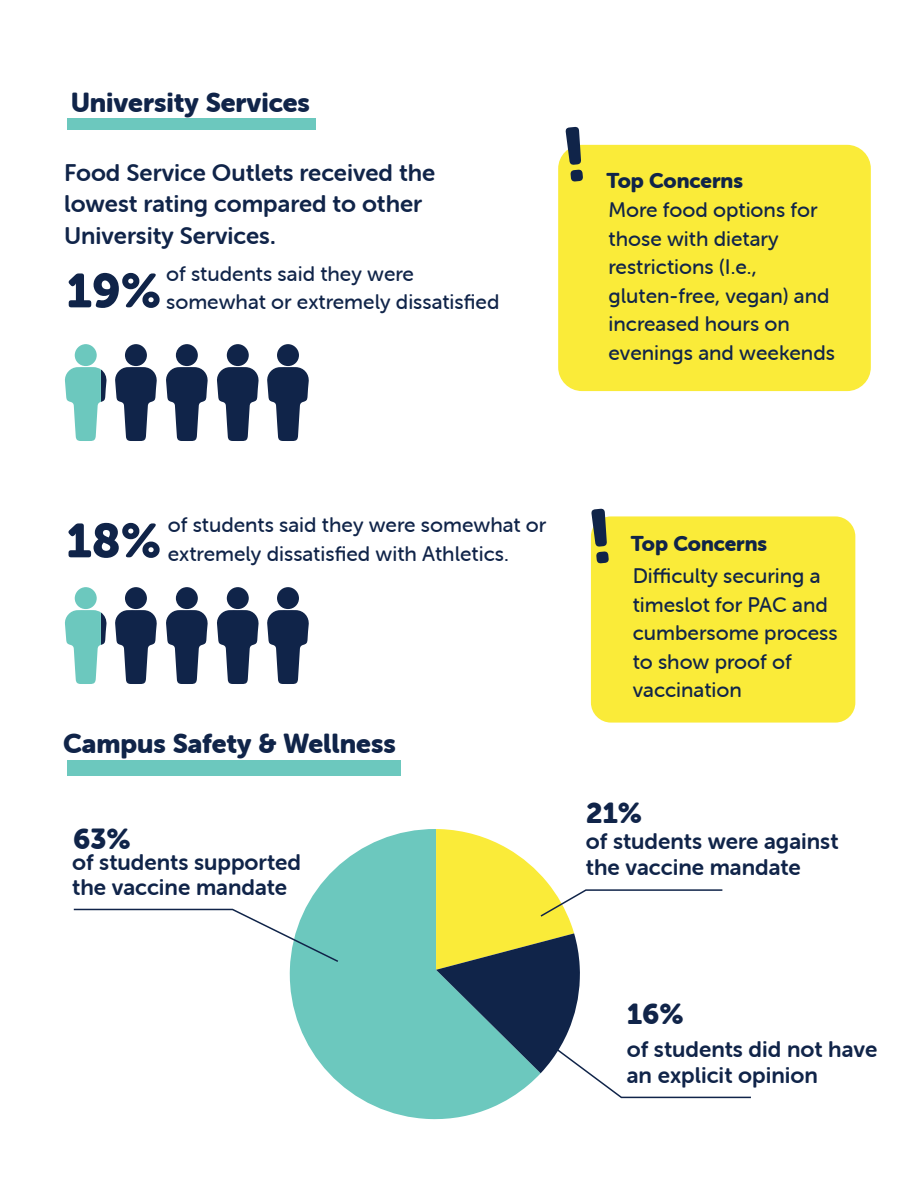
<style>
.page{position:relative;width:918px;height:1188px;background:#fff}
.page>*{position:absolute;margin:0;border:0;box-sizing:border-box;transform-origin:0 0}
.t1{font:28.5px "Museo Sans Rounded 900";color:#102449}
.t2{font:27px "Museo Sans Rounded 900";color:#102449}
.t3{font:24px/31.5px "Museo Sans Rounded 700";color:#102449}
.t4{font:22.5px/25.5px "Museo Sans Rounded 700";color:#102449}
.t5{font:21px/28.5px "Museo Sans Rounded 500";color:#102449}
.t6{font:21px "Museo Sans Rounded 900";color:#102449}
</style>
<div class="page">
<svg style="left:289px;top:829px;width:220px;height:291px;fill:#6cc8be"></svg>
<div style="left:558px;top:145px;width:313px;height:246px;background:#faeb39;border-radius:24px"></div>
<svg style="left:565px;top:127px;width:18px;height:55px"></svg>
<div style="left:591px;top:516px;width:264px;height:207px;background:#faeb39;border-radius:20px"></div>
<svg style="left:591px;top:509px;width:18px;height:55px"></svg>
<div style="left:67px;top:118px;width:249px;height:12px;background:#6cc8be"></div>
<div style="left:67px;top:760px;width:333px;height:16px;background:#6cc8be"></div>
<svg style="left:65px;top:367px;width:42px;height:74px"></svg>
<div style="left:75px;top:344px;width:22px;height:22px;background:#6cc8be;border-radius:50%"></div>
<svg style="left:115px;top:367px;width:42px;height:74px"></svg>
<div style="left:125px;top:344px;width:22px;height:22px;background:#102449;border-radius:50%"></div>
<svg style="left:166px;top:344px;width:42px;height:97px"></svg>
<svg style="left:217px;top:367px;width:42px;height:74px"></svg>
<div style="left:227px;top:344px;width:22px;height:22px;background:#102449;border-radius:50%"></div>
<svg style="left:267px;top:367px;width:42px;height:74px"></svg>
<div style="left:277px;top:344px;width:22px;height:22px;background:#102449;border-radius:50%"></div>
<svg style="left:65px;top:610px;width:42px;height:74px"></svg>
<div style="left:75px;top:587px;width:22px;height:22px;background:#6cc8be;border-radius:50%"></div>
<svg style="left:115px;top:610px;width:42px;height:74px"></svg>
<div style="left:125px;top:587px;width:22px;height:22px;background:#102449;border-radius:50%"></div>
<svg style="left:166px;top:587px;width:42px;height:97px"></svg>
<svg style="left:217px;top:610px;width:42px;height:74px"></svg>
<div style="left:227px;top:587px;width:22px;height:22px;background:#102449;border-radius:50%"></div>
<svg style="left:267px;top:610px;width:42px;height:74px"></svg>
<div style="left:277px;top:587px;width:22px;height:22px;background:#102449;border-radius:50%"></div>
<svg style="left:68px;top:273px;width:92px;height:35px"></svg>
<svg style="left:68px;top:523px;width:92px;height:35px"></svg>
<svg style="left:73px;top:908px;width:267px;height:55px"></svg>
<svg style="left:436px;top:829px;width:315px;height:270px"></svg>
<p class="t2" style="left:71px;top:92px;width:241px">University Services</p>
<p class="t3" style="left:64px;top:159px;width:373px">Food Service Outlets received the lowest rating compared to other<br>University Services.</p>
<p class="t5" style="left:166px;top:261px;width:335px">of students said they were somewhat or extremely dissatisfied</p>
<p class="t6" style="left:607px;top:173px;width:138px">Top Concerns</p>
<p class="t5" style="left:609px;top:197px;width:228px">More food options for those with dietary restrictions (I.e., gluten-free, vegan) and increased hours on evenings and weekends</p>
<p class="t5" style="left:168px;top:513px;width:380px">of students said they were somewhat or extremely dissatisfied with Athletics.</p>
<p class="t2" style="left:63px;top:733px;width:334px">Campus Safety &amp; Wellness</p>
<h1 class="t1" style="left:73px;top:828px;width:59px">63%</h1>
<p class="t4" style="left:72px;top:851px;width:230px">of students supported the vaccine mandate</p>
<p class="t6" style="left:631px;top:536px;width:138px">Top Concerns</p>
<p class="t5" style="left:633px;top:562px;width:207px">Difficulty securing a timeslot for PAC and cumbersome process to show proof of vaccination</p>
<h1 class="t1" style="left:586px;top:803px;width:57px">21%</h1>
<p class="t4" style="left:586px;top:831px;width:254px">of students were against the vaccine mandate</p>
<h1 class="t1" style="left:627px;top:1004px;width:58px">16%</h1>
<p class="t4" style="left:627px;top:1039px;width:252px">of students did not have an explicit opinion</p>
</div>
